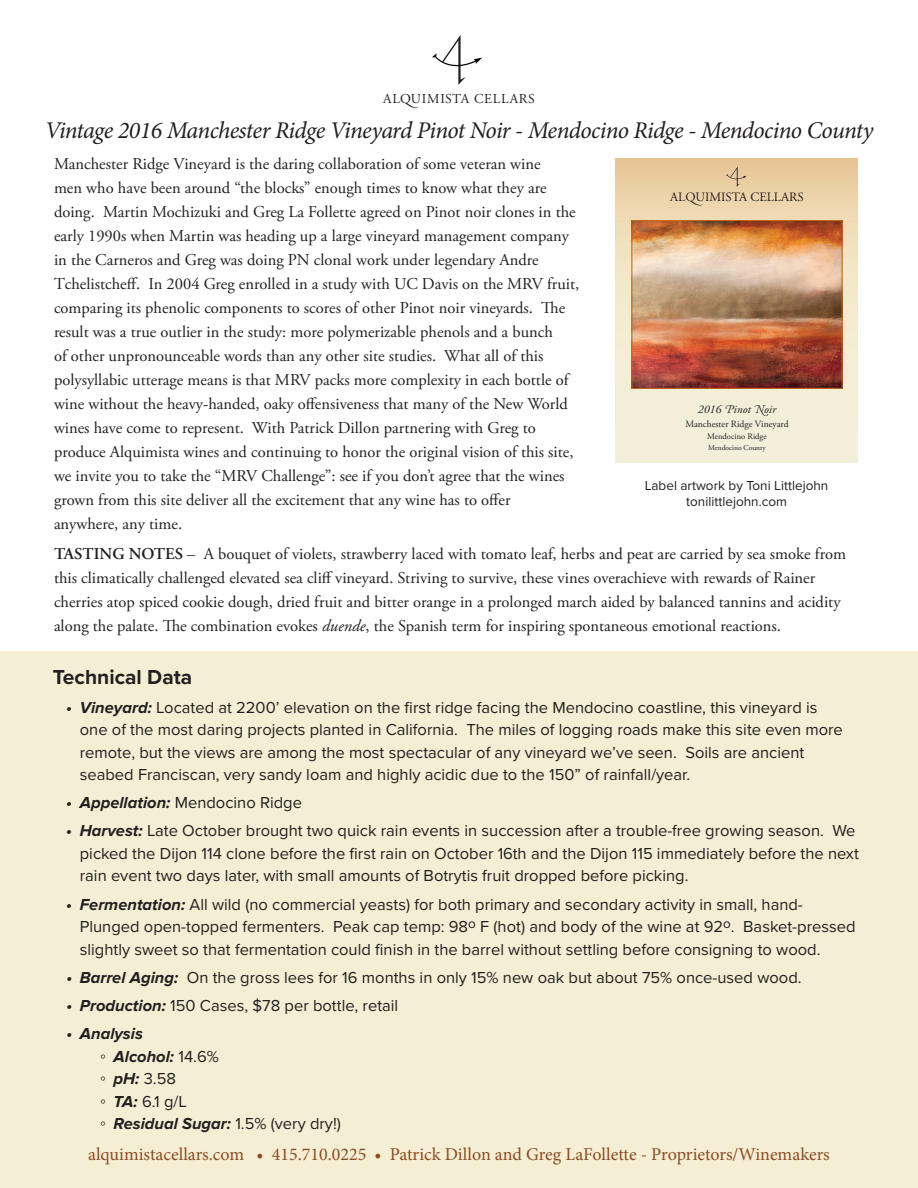
<style>
.page{position:relative;width:918px;height:1188px;background:#fff}
.page>*{position:absolute;margin:0;border:0;box-sizing:border-box;transform-origin:0 0}
.t1{font:italic 24px "Minion Pro";letter-spacing:-.03em;color:#231f20}
.t2{font:700 21px "Proxima Nova";color:#231f20}
.t3{font:18px "Minion Pro";color:#8b4c22}
.t4{font:16.5px/24px "Adobe Garamond Pro";color:#231f20}
.t5{font:16.5px/22.5px "Proxima Nova";color:#231f20}
.t6{font:italic 700 16.5px/22.5px "Proxima Nova";color:#231f20}
.t7{font:13.65px "Adobe Garamond Pro";letter-spacing:.06em;color:#231f20}
.t8{font:13.5px/16.2px "Proxima Nova";color:#231f20;text-align:center}
.t9{font:12.75px "Adobe Garamond";color:#231f20}
.t10{font:italic 11.7px "Adobe Garamond Pro";color:#231f20}
.t11{font:9.6px "Adobe Garamond Pro";color:#231f20}
.t12{font:8.55px "Adobe Garamond Pro";color:#231f20}
.t13{font:7.5px "Adobe Garamond Pro";color:#231f20}
.s1{font-family:"Adobe Garamond Alt"}
.s2{font-weight:600}
.s3{font-style:italic}
.s4{font-weight:700;font-style:italic}
.s5{font-family:"Arial";font-weight:400;font-style:normal}
.s6{font-weight:400;font-style:normal}
</style>
<div class="page">
<div style="left:0;top:651px;width:918px;height:537px;background:#f4eed4"></div>
<svg style="left:432px;top:35px;width:50px;height:50px"></svg>
<svg style="left:616px;top:159px;width:241px;height:304px;background:#efe1c3"></svg>
<img style="left:633px;top:222px;width:208px;height:165px">
<div style="left:631px;top:220px;width:212px;height:169px;border:1px solid #c06a15"></div>
<svg style="left:726px;top:167px;width:21px;height:20px"></svg>
<p class="t7" style="left:383px;top:91px;width:153px">ALQUIMISTA CELLARS</p>
<h1 class="t1" style="left:45px;top:114px;width:830px">Vintage 2016 Manchester Ridge Vineyard Pinot Noir - Mendocino Ridge - Mendocino County</h1>
<p class="t4" style="left:54px;top:153px;width:527px">Manchester Ridge Vineyard is the daring collaboration of some veteran wine<br>men who have been around “the blocks” enough times to know what they are doing. Martin Mochizuki and Greg La Follette agreed on Pinot noir clones in the early 1990s when Martin was heading up a large vineyard management company in the Carneros and Greg was doing PN clonal work under legendary Andre Tchelistcheff. In 2004 Greg enrolled in a study with UC Davis on the MRV fruit, comparing its phenolic components to scores of other Pinot noir vineyards. The result was a true outlier in the study: more polymerizable phenols and a bunch<br>of other unpronounceable words than any other site studies. What all of this polysyllabic utterage means is that MRV packs more complexity in each bottle of wine without the heavy-handed, oaky offensiveness that many of the New World wines have come to represent. With Patrick Dillon partnering with Greg to produce Alquimista wines and continuing to honor the original vision of this site, we invite you to take the “MRV Challenge”: see if you don’t agree that the wines grown from this site deliver all the excitement that any wine has to offer<br>anywhere, any time.</p>
<p class="t9" style="left:670px;top:190px;width:135px">AL<span class="s1">Q</span>UIMISTA CELLARS</p>
<p class="t10" style="left:698px;top:402px;width:80px">2016 Pinot Noir</p>
<p class="t11" style="left:685px;top:418px;width:105px">Manchester Ridge Vineyard</p>
<p class="t12" style="left:707px;top:431px;width:61px">Mendocino Ridge</p>
<p class="t13" style="left:708px;top:444px;width:59px">Mendocino County</p>
<p class="t8" style="left:645px;top:477px;width:185px">Label artwork by Toni Littlejohn tonilittlejohn.com</p>
<p class="t4" style="left:54px;top:542px;width:794px"><span class="s2">TASTING NOTES</span> – A bouquet of violets, strawberry laced with tomato leaf, herbs and peat are carried by sea smoke from this climatically challenged elevated sea cliff vineyard. Striving to survive, these vines overachieve with rewards of Rainer cherries atop spiced cookie dough, dried fruit and bitter orange in a prolonged march aided by balanced tannins and acidity along the palate. The combination evokes <span class="s3">duende</span>, the Spanish term for inspiring spontaneous emotional reactions.</p>
<p class="t2" style="left:53px;top:665px;width:141px">Technical Data</p>
<p class="t5" style="left:80px;top:696px;width:765px;text-indent:-13px"><span class="s4">• Vineyard:</span> Located at 2200’ elevation on the first ridge facing the Mendocino coastline, this vineyard is one of the most daring projects planted in California. The miles of logging roads make this site even more remote, but the views are among the most spectacular of any vineyard we’ve seen. Soils are ancient seabed Franciscan, very sandy loam and highly acidic due to the 150” of rainfall/year.</p>
<p class="t5" style="left:66px;top:792px;width:237px"><span class="s4">• Appellation:</span> Mendocino Ridge</p>
<p class="t5" style="left:80px;top:820px;width:781px;text-indent:-13px"><span class="s4">• Harvest:</span> Late October brought two quick rain events in succession after a trouble-free growing season. We picked the Dijon 114 clone before the first rain on October 16th and the Dijon 115 immediately before the next rain event two days later, with small amounts of Botrytis fruit dropped before picking.</p>
<p class="t5" style="left:80px;top:893px;width:777px;text-indent:-13px"><span class="s4">• Fermentation:</span> All wild (no commercial yeasts) for both primary and secondary activity in small, hand-<br>Plunged open-topped fermenters. Peak cap temp: 98<sup>o</sup> F (hot) and body of the wine at 92<sup>o</sup>. Basket-pressed slightly sweet so that fermentation could finish in the barrel without settling before consigning to wood.</p>
<p class="t5" style="left:66px;top:966px;width:737px"><span class="s4">• Barrel Aging:</span> On the gross lees for 16 months in only 15% new oak but about 75% once-used wood.</p>
<p class="t5" style="left:66px;top:994px;width:333px"><span class="s4">• Production:</span> 150 Cases, $78 per bottle, retail</p>
<p class="t6" style="left:100px;top:1023px;width:242px;text-indent:-34px">• Analysis<br><span class="s5">◦</span> Alcohol: <span class="s6">14.6%<br></span><span class="s5">◦</span> pH: <span class="s6">3.58<br></span><span class="s5">◦</span> TA: <span class="s6">6.1 g/L<br></span><span class="s5">◦</span> Residual Sugar: <span class="s6">1.5% (very dry!)</span></p>
<p class="t3" style="left:88px;top:1142px;width:743px">alquimistacellars.com • 415.710.0225 • Patrick Dillon and Greg LaFollette - Proprietors/Winemakers</p>
</div>
